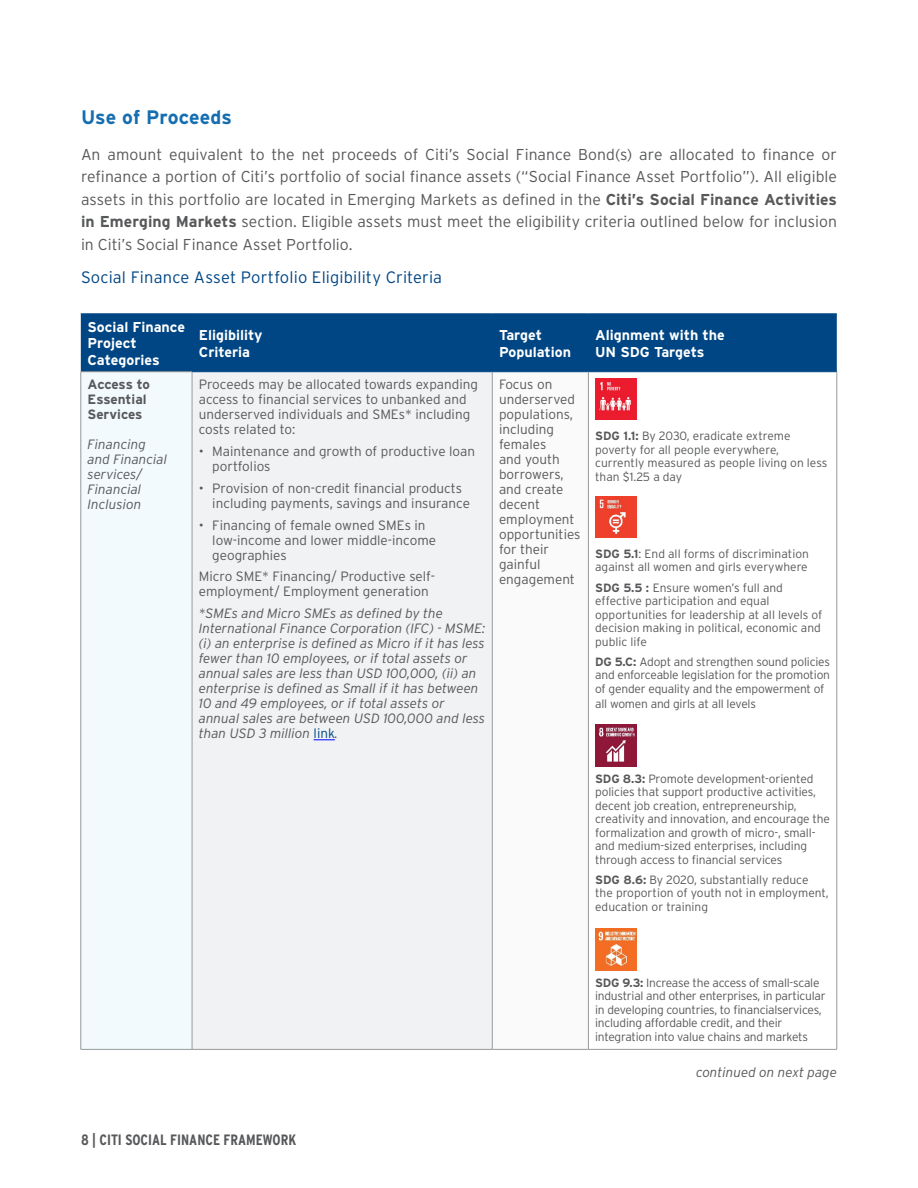
<style>
.page{position:relative;width:918px;height:1188px;background:#fff}
.page>*{position:absolute;margin:0;border:0;box-sizing:border-box;transform-origin:0 0}
.Body_Copy_-_Standard{font:700 19.5px "Interstate";color:#166eb0}
.Body_Copy_-_Standard-2{font:300 16.5px "Interstate";letter-spacing:.01em;color:#004684}
.Body_Copy_-_Standard-3{font:300 15.75px/22.5px "Interstate";color:#57585a;text-align:justify}
.t1{font:700 condensed 15px "Interstate";color:#57585a}
.t2{font:700 14.25px/16.5px "Interstate";color:#fff}
.t3{font:300 13.5px/15px "Interstate";color:#57585a}
.t4{font:italic 300 13.5px/15px "Interstate";color:#57585a}
.t5{font:700 13.5px/15px "Interstate";letter-spacing:-.01em;color:#57585a}
.t6{font:300 12px/13.5px "Interstate";letter-spacing:-.01em;color:#57585a}
.s1{font-weight:700}
.s2{font-style:normal;color:#004684}
</style>
<div class="page">
<div style="left:81px;top:314px;width:756px;height:57px;background:#004684"></div>
<div style="left:81px;top:372px;width:111px;height:677px;background:#f2fafd"></div>
<div style="left:192px;top:372px;width:300px;height:677px;background:#f1f2f3"></div>
<div style="left:492px;top:372px;width:96px;height:677px;background:#fafafa"></div>
<hr style="left:81px;top:1049px;width:111px;height:1px;background:#989999">
<hr style="left:192px;top:1049px;width:300px;height:1px;background:#989999">
<hr style="left:492px;top:1049px;width:96px;height:1px;background:#989999">
<hr style="left:588px;top:1049px;width:249px;height:1px;background:#989999">
<hr style="left:81px;top:313px;width:111px;height:1px;background:#004684">
<hr style="left:192px;top:313px;width:300px;height:1px;background:#004684">
<hr style="left:492px;top:313px;width:96px;height:1px;background:#004684">
<hr style="left:588px;top:313px;width:249px;height:1px;background:#004684">
<hr style="left:192px;top:371px;width:300px;height:1px;background:#004684">
<hr style="left:492px;top:371px;width:96px;height:1px;background:#004684">
<hr style="left:588px;top:371px;width:249px;height:1px;background:#004684">
<hr style="left:81px;top:371px;width:111px;height:1px;background:#8a8c8f">
<hr style="left:81px;top:372px;width:1px;height:677px;background:#989999">
<hr style="left:192px;top:372px;width:1px;height:677px;background:#989999">
<hr style="left:492px;top:372px;width:1px;height:677px;background:#989999">
<hr style="left:588px;top:372px;width:1px;height:677px;background:#989999">
<hr style="left:837px;top:372px;width:1px;height:677px;background:#989999">
<svg style="left:314px;top:740px;width:21px;height:1px"></svg>
<img style="left:595px;top:378px;width:41px;height:42px">
<img style="left:595px;top:496px;width:41px;height:42px">
<img style="left:595px;top:725px;width:41px;height:41px">
<img style="left:595px;top:929px;width:41px;height:41px">
<p class="Body_Copy_-_Standard" style="left:81px;top:105px;width:153px">Use of Proceeds</p>
<p class="Body_Copy_-_Standard-3" style="left:81px;top:143px;width:758px">An amount equivalent to the net proceeds of Citi’s Social Finance Bond(s) are allocated to finance or refinance a portion of Citi’s portfolio of social finance assets (“Social Finance Asset Portfolio”). All eligible assets in this portfolio are located in Emerging Markets as defined in the <span class="s1">Citi’s Social Finance Activities in Emerging Markets</span> section. Eligible assets must meet the eligibility criteria outlined below for inclusion in Citi’s Social Finance Asset Portfolio.</p>
<p class="Body_Copy_-_Standard-2" style="left:81px;top:267px;width:363px">Social Finance Asset Portfolio Eligibility Criteria</p>
<p class="t2" style="left:88px;top:319px;width:99px">Social Finance<br>Project<br>Categories</p>
<p class="t2" style="left:199px;top:327px;width:65px">Eligibility<br>Criteria</p>
<p class="t2" style="left:499px;top:327px;width:74px">Target<br>Population</p>
<p class="t2" style="left:595px;top:327px;width:131px">Alignment with the<br>UN SDG Targets</p>
<p class="t5" style="left:88px;top:377px;width:64px">Access to<br>Essential<br>Services</p>
<p class="t4" style="left:88px;top:437px;width:81px">Financing and Financial services/<br>Financial<br>Inclusion</p>
<p class="t3" style="left:199px;top:377px;width:281px">Proceeds may be allocated towards expanding access to financial services to unbanked and underserved individuals and SMEs* including costs related to:</p>
<p class="t3" style="left:212px;top:444px;width:264px;text-indent:-14px">• Maintenance and growth of productive loan portfolios</p>
<p class="t3" style="left:212px;top:480px;width:259px;text-indent:-14px">• Provision of non-credit financial products including payments, savings and insurance</p>
<p class="t3" style="left:212px;top:517px;width:225px;text-indent:-14px">• Financing of female owned SMEs in low-income and lower middle-income geographies</p>
<p class="t3" style="left:199px;top:569px;width:238px">Micro SME* Financing/ Productive self&shy;employment/ Employment generation</p>
<p class="t4" style="left:199px;top:606px;width:288px">*SMEs and Micro SMEs as defined by the International Finance Corporation (IFC) - MSME: (i) an enterprise is defined as Micro if it has less fewer than 10 employees, or if total assets or annual sales are less than USD 100,000, (ii) an enterprise is defined as Small if it has between 10 and 49 employees, or if total assets or annual sales are between USD 100,000 and less than USD 3 million <span class="s2">link</span>.</p>
<p class="t3" style="left:499px;top:377px;width:83px">Focus on underserved populations, including females<br>and youth borrowers, and create decent employment opportunities for their gainful engagement</p>
<p class="t6" style="left:595px;top:429px;width:234px"><span class="s1">SDG 1.1:</span> By 2030, eradicate extreme poverty for all people everywhere, currently measured as people living on less than $1.25 a day</p>
<p class="t6" style="left:595px;top:547px;width:215px"><span class="s1">SDG 5.1</span>: End all forms of discrimination against all women and girls everywhere</p>
<p class="t6" style="left:595px;top:580px;width:229px"><span class="s1">SDG 5.5 :</span> Ensure women’s full and effective participation and equal opportunities for leadership at all levels of decision making in political, economic and public life</p>
<p class="t6" style="left:595px;top:655px;width:236px;text-align:justify"><span class="s1">DG 5.C:</span> Adopt and strengthen sound policies and enforceable legislation for the promotion of gender equality and the empowerment of</p>
<p class="t6" style="left:595px;top:697px;width:162px">all women and girls at all levels</p>
<p class="t6" style="left:595px;top:772px;width:236px"><span class="s1">SDG 8.3:</span> Promote development-oriented policies that support productive activities, decent job creation, entrepreneurship, creativity and innovation, and encourage the formalization and growth of micro-, small&shy;and medium-sized enterprises, including through access to financial services</p>
<p class="t6" style="left:595px;top:873px;width:235px"><span class="s1">SDG 8.6:</span> By 2020, substantially reduce the proportion of youth not in employment, education or training</p>
<p class="t1" style="left:81px;top:1131px;width:217px">8 | CITI SOCIAL FINANCE FRAMEWORK</p>
<p class="t6" style="left:595px;top:976px;width:232px"><span class="s1">SDG 9.3:</span> Increase the access of small-scale industrial and other enterprises, in particular in developing countries, to financialservices, including affordable credit, and their integration into value chains and markets</p>
<p class="t4" style="left:696px;top:1065px;width:142px">continued on next page</p>
</div>
